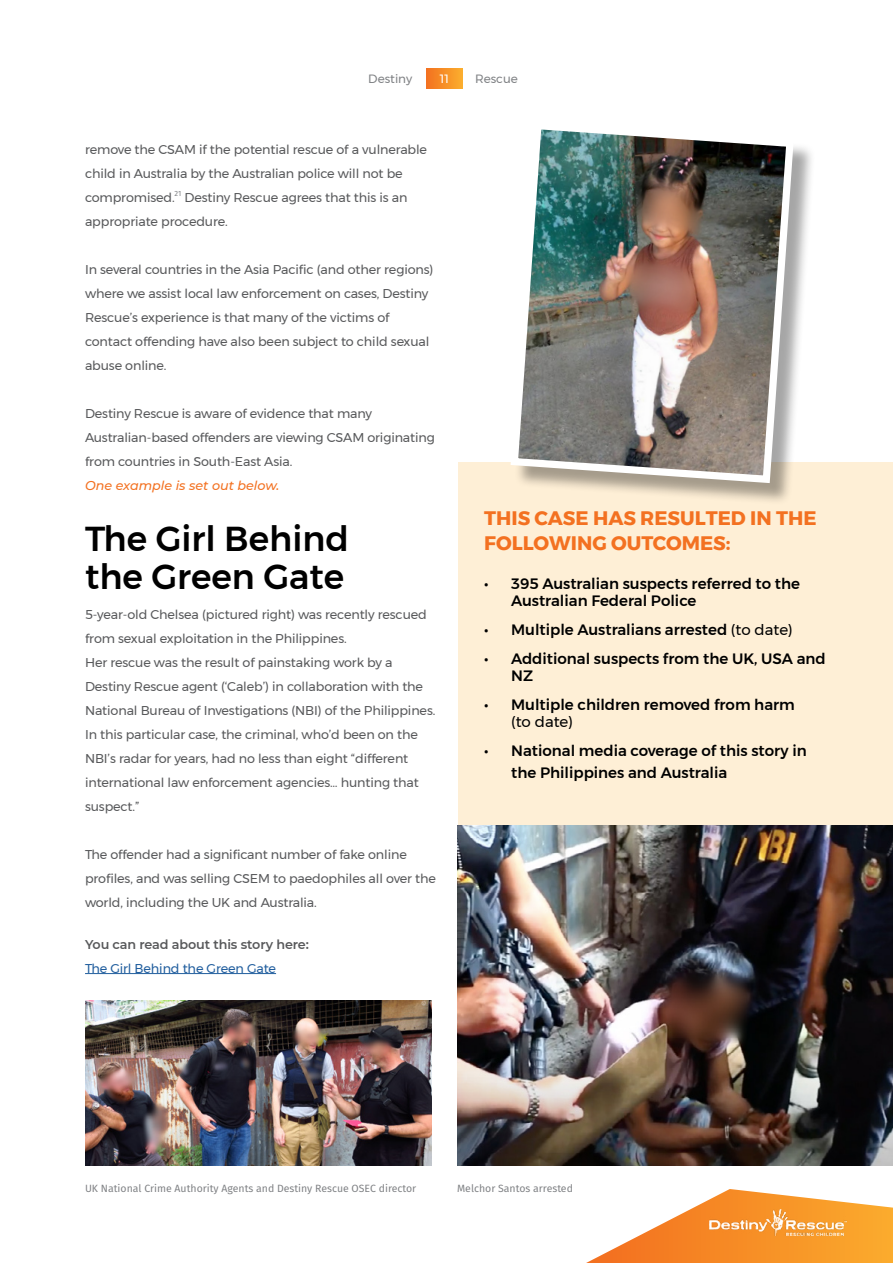
<style>
.page{position:relative;width:893px;height:1263px;background:#fff}
.page>*{position:absolute;margin:0;border:0;box-sizing:border-box;transform-origin:0 0}
.t1{font:500 34.5px/37.5px "Montserrat";color:#000}
.t2{font:700 19.5px/25.5px "Montserrat";color:#f37121}
.t3{font:500 15px/16.5px "Montserrat";color:#000}
.t4{font:15px "Montserrat";letter-spacing:-.005em;color:#000}
.t5{font:12.75px/24px "Montserrat";letter-spacing:-.01em;color:#58595b}
.t6{font:600 12.75px "Montserrat";letter-spacing:-.01em;color:#58595b}
.t7{font:12.75px "Montserrat";letter-spacing:-.01em;color:#215e9e}
.t8{font:italic 500 12.75px "Montserrat";color:#f37121}
.t9{font:12px "Montserrat";color:#808285}
.t10{font:12px "Montserrat";color:#fff}
.t11{font:10.5px "Fira Sans";color:#808285}
.t12{font:7.5px "Fira Sans";color:#808285}
.s1{font-weight:400}
</style>
<div class="page">
<svg style="left:586px;top:1189px;width:307px;height:74px"></svg>
<img style="left:710px;top:1209px;width:136px;height:26px">
<div style="left:458px;top:463px;width:435px;height:362px;background:#feefd6"></div>
<hr style="left:85px;top:973px;width:191px;height:1px;background:#215e9e">
<img style="left:457px;top:825px;width:436px;height:341px">
<img style="left:85px;top:1000px;width:347px;height:166px">
<div style="left:514px;top:125px;width:302px;height:380px;background:#000;opacity:.35"></div>
<img style="left:507px;top:125px;width:290px;height:362px">
<div style="left:426px;top:69px;width:36px;height:20px;background:linear-gradient(to right,#f37120,#fbab2d)"></div>
<p class="t9" style="left:368px;top:70px;width:45px">Destiny</p>
<p class="t10" style="left:440px;top:70px;width:10px">11</p>
<p class="t9" style="left:475px;top:70px;width:44px">Rescue</p>
<p class="t5" style="left:85px;top:137px;width:344px">remove the CSAM if the potential rescue of a vulnerable child in Australia by the Australian police will not be compromised.</p>
<p class="t12" style="left:175px;top:187px;width:8px">21</p>
<p class="t5" style="left:85px;top:185px;width:324px;text-indent:99px">Destiny Rescue agrees that this is an appropriate procedure.</p>
<p class="t5" style="left:85px;top:257px;width:350px">In several countries in the Asia Pacific (and other regions) where we assist local law enforcement on cases, Destiny Rescue’s experience is that many of the victims of contact offending have also been subject to child sexual abuse online.</p>
<p class="t5" style="left:85px;top:401px;width:351px">Destiny Rescue is aware of evidence that many<br>Australian-based offenders are viewing CSAM originating from countries in South-East Asia.</p>
<p class="t8" style="left:85px;top:476px;width:196px">One example is set out below.</p>
<h1 class="t1" style="left:85px;top:520px;width:265px">The Girl Behind the Green Gate</h1>
<p class="t5" style="left:85px;top:602px;width:352px">5-year-old Chelsea (pictured right) was recently rescued from sexual exploitation in the Philippines.<br>Her rescue was the result of painstaking work by a Destiny Rescue agent (‘Caleb’) in collaboration with the National Bureau of Investigations (NBI) of the Philippines.<br>In this particular case, the criminal, who’d been on the NBI’s radar for years, had no less than eight “different international law enforcement agencies… hunting that suspect.”</p>
<p class="t5" style="left:85px;top:842px;width:352px">The offender had a significant number of fake online profiles, and was selling CSEM to paedophiles all over the world, including the UK and Australia.</p>
<p class="t6" style="left:85px;top:935px;width:225px">You can read about this story here:</p>
<p class="t7" style="left:85px;top:958px;width:193px">The Girl Behind the Green Gate</p>
<h2 class="t2" style="left:484px;top:505px;width:334px">THIS CASE HAS RESULTED IN THE<br>FOLLOWING OUTCOMES:</h2>
<p class="t3" style="left:511px;top:576px;width:290px;text-indent:-27px">• 395 Australian suspects referred to the<br>Australian Federal Police</p>
<p class="t3" style="left:484px;top:621px;width:310px">• Multiple Australians arrested <span class="s1">(to date)</span></p>
<p class="t3" style="left:511px;top:651px;width:316px;text-indent:-27px">• Additional suspects from the UK, USA and<br>NZ</p>
<p class="t3" style="left:484px;top:696px;width:312px">• Multiple children removed from harm</p>
<p class="t4" style="left:511px;top:710px;width:63px">(to date)</p>
<p class="t3" style="left:511px;top:739px;width:297px;line-height:22.5px;text-indent:-27px">• National media coverage of this story in the Philippines and Australia</p>
<p class="t11" style="left:85px;top:1181px;width:333px">UK National Crime Authority Agents and Destiny Rescue OSEC director</p>
<p class="t11" style="left:457px;top:1181px;width:117px">Melchor Santos arrested</p>
</div>
